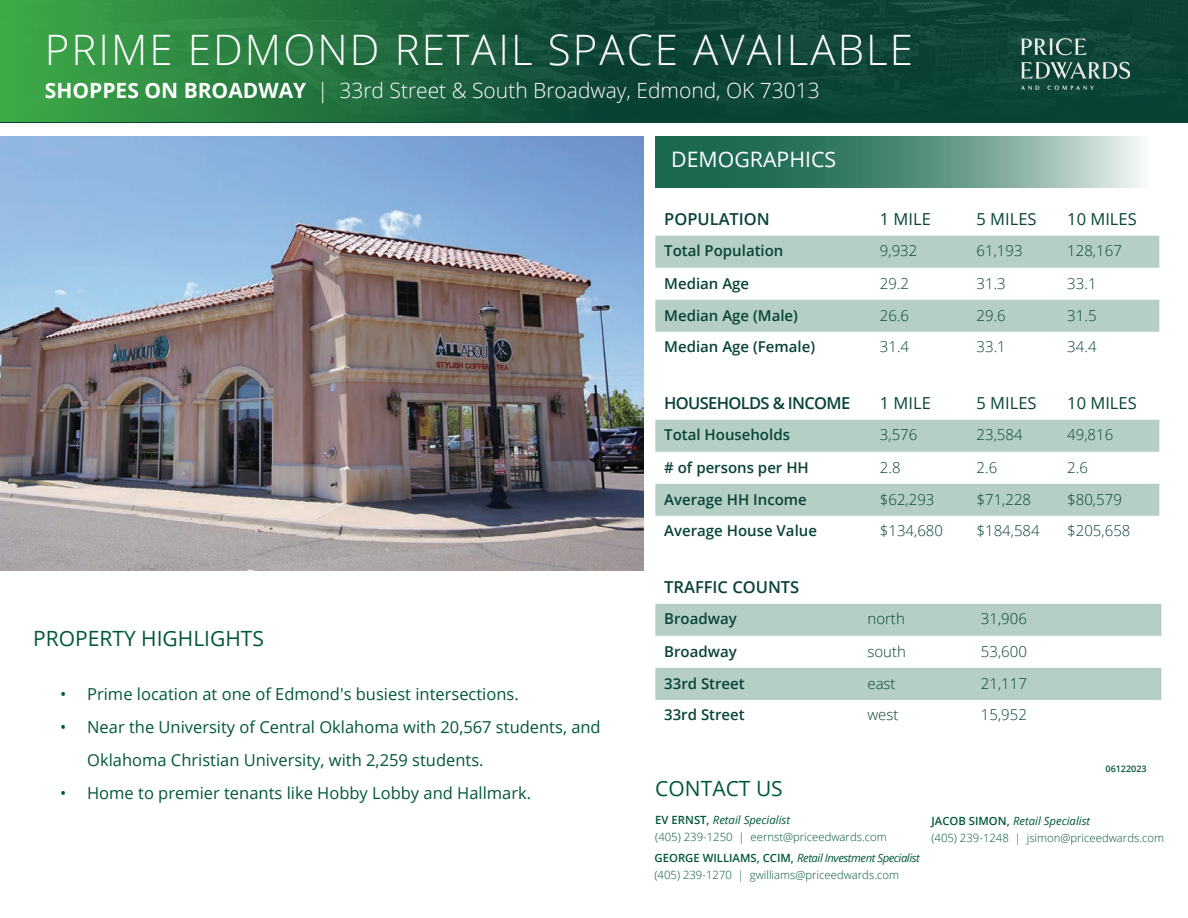
<style>
.page{position:relative;width:1188px;height:918px;background:#fff}
.page>*{position:absolute;margin:0;border:0;box-sizing:border-box;transform-origin:0 0}
.t1{font:300 42px "Open Sans";letter-spacing:.05em;color:#fff}
.t2{font:21.3px "Open Sans";color:#fff}
.t3{font:300 21px "Open Sans";color:#fff}
.t4{font:21px "Open Sans";color:#00573c}
.t5{font:16.5px/33px "Open Sans";color:#00573c}
.t6{font:16.5px "Open Sans";color:#084336}
.t7{font:600 16.5px "Open Sans";color:#084336}
.t8{font:600 16.5px "Open Sans";letter-spacing:-.04em;color:#084336}
.t9{font:300 15px "Open Sans";color:#084336}
.t10{font:600 15px "Open Sans";color:#084336}
.t11{font:300 11.25px/17px "Open Sans";color:#00573c}
.t12{font:600 9px "Open Sans";color:#00573c}
.s1{font-weight:700}
.s2{font-weight:600}
.s3{font-weight:400;font-style:italic}
</style>
<div class="page">
<img style="left:594px;top:0;width:594px;height:122px">
<div style="left:0;top:0;width:594px;height:122px;background:linear-gradient(to right,#3fac48,#0f4639)"></div>
<svg style="left:655px;top:136px;width:487px;height:52px;background:#5e9483"></svg>
<svg style="left:655px;top:236px;width:504px;height:96px;fill:#b5cfc7"></svg>
<img style="left:1021px;top:39px;width:109px;height:50px">
<svg style="left:655px;top:420px;width:504px;height:96px;fill:#b5cfc7"></svg>
<svg style="left:655px;top:604px;width:506px;height:96px;fill:#b5cfc7"></svg>
<img style="left:0;top:136px;width:644px;height:434px">
<h1 class="t1" style="left:45px;top:21px;width:870px">PRIME EDMOND RETAIL SPACE AVAILABLE</h1>
<h3 class="t3" style="left:45px;top:76px;width:776px"><span class="s1">SHOPPES ON BROADWAY</span> | 33rd Street &amp; South Broadway, Edmond, OK 73013</h3>
<h2 class="t2" style="left:671px;top:145px;width:166px">DEMOGRAPHICS</h2>
<h3 class="t7" style="left:664px;top:207px;width:107px">POPULATION</h3>
<h3 class="t6" style="left:880px;top:207px;width:52px">1 MILE</h3>
<h3 class="t6" style="left:977px;top:207px;width:62px">5 MILES</h3>
<h3 class="t6" style="left:1067px;top:207px;width:71px">10 MILES</h3>
<h3 class="t10" style="left:664px;top:240px;width:121px">Total Population</h3>
<h3 class="t9" style="left:880px;top:240px;width:39px">9,932</h3>
<h3 class="t9" style="left:977px;top:240px;width:48px">61,193</h3>
<h3 class="t9" style="left:1067px;top:240px;width:56px">128,167</h3>
<h3 class="t10" style="left:664px;top:273px;width:87px">Median Age</h3>
<h3 class="t9" style="left:880px;top:273px;width:31px">29.2</h3>
<h3 class="t9" style="left:977px;top:273px;width:31px">31.3</h3>
<h3 class="t9" style="left:1067px;top:273px;width:31px">33.1</h3>
<h3 class="t10" style="left:664px;top:305px;width:135px">Median Age (Male)</h3>
<h3 class="t9" style="left:880px;top:305px;width:31px">26.6</h3>
<h3 class="t9" style="left:977px;top:305px;width:31px">29.6</h3>
<h3 class="t9" style="left:1067px;top:305px;width:31px">31.5</h3>
<h3 class="t10" style="left:664px;top:336px;width:152px">Median Age (Female)</h3>
<h3 class="t9" style="left:880px;top:336px;width:31px">31.4</h3>
<h3 class="t9" style="left:977px;top:336px;width:31px">33.1</h3>
<h3 class="t9" style="left:1067px;top:336px;width:31px">34.4</h3>
<h3 class="t4" style="left:33px;top:624px;width:232px">PROPERTY HIGHLIGHTS</h3>
<h3 class="t5" style="left:60px;top:677px;width:460px">• Prime location at one of Edmond's busiest intersections.</h3>
<h3 class="t5" style="left:87px;top:710px;width:515px;text-indent:-27px">• Near the University of Central Oklahoma with 20,567 students, and<br>Oklahoma Christian University, with 2,259 students.</h3>
<h3 class="t5" style="left:60px;top:776px;width:473px">• Home to premier tenants like Hobby Lobby and Hallmark.</h3>
<h3 class="t8" style="left:664px;top:391px;width:188px">HOUSEHOLDS &amp; INCOME</h3>
<h3 class="t6" style="left:880px;top:391px;width:52px">1 MILE</h3>
<h3 class="t6" style="left:977px;top:391px;width:62px">5 MILES</h3>
<h3 class="t6" style="left:1067px;top:391px;width:71px">10 MILES</h3>
<h3 class="t10" style="left:664px;top:424px;width:127px">Total Households</h3>
<h3 class="t9" style="left:880px;top:424px;width:39px">3,576</h3>
<h3 class="t9" style="left:977px;top:424px;width:48px">23,584</h3>
<h3 class="t9" style="left:1067px;top:424px;width:48px">49,816</h3>
<h3 class="t10" style="left:664px;top:457px;width:146px"># of persons per HH</h3>
<h3 class="t9" style="left:880px;top:457px;width:22px">2.8</h3>
<h3 class="t9" style="left:977px;top:457px;width:22px">2.6</h3>
<h3 class="t9" style="left:1067px;top:457px;width:22px">2.6</h3>
<h3 class="t10" style="left:664px;top:489px;width:144px">Average HH Income</h3>
<h3 class="t9" style="left:880px;top:489px;width:56px">$62,293</h3>
<h3 class="t9" style="left:977px;top:489px;width:56px">$71,228</h3>
<h3 class="t9" style="left:1067px;top:489px;width:56px">$80,579</h3>
<h3 class="t10" style="left:664px;top:520px;width:154px">Average House Value</h3>
<h3 class="t9" style="left:880px;top:520px;width:65px">$134,680</h3>
<h3 class="t9" style="left:977px;top:520px;width:65px">$184,584</h3>
<h3 class="t9" style="left:1067px;top:520px;width:65px">$205,658</h3>
<h3 class="t7" style="left:664px;top:575px;width:137px">TRAFFIC COUNTS</h3>
<h3 class="t10" style="left:664px;top:609px;width:74px">Broadway</h3>
<h3 class="t9" style="left:868px;top:609px;width:39px">north</h3>
<h3 class="t9" style="left:981px;top:609px;width:48px">31,906</h3>
<h3 class="t10" style="left:664px;top:642px;width:74px">Broadway</h3>
<h3 class="t9" style="left:867px;top:642px;width:40px">south</h3>
<h3 class="t9" style="left:981px;top:642px;width:48px">53,600</h3>
<h3 class="t10" style="left:664px;top:673px;width:82px">33rd Street</h3>
<h3 class="t9" style="left:867px;top:673px;width:30px">east</h3>
<h3 class="t9" style="left:981px;top:673px;width:48px">21,117</h3>
<h3 class="t10" style="left:664px;top:705px;width:82px">33rd Street</h3>
<h3 class="t9" style="left:867px;top:705px;width:33px">west</h3>
<h3 class="t9" style="left:981px;top:705px;width:48px">15,952</h3>
<h3 class="t4" style="left:655px;top:774px;width:129px">CONTACT US</h3>
<p class="t12" style="left:1106px;top:763px;width:43px">06122023</p>
<p class="t11" style="left:655px;top:811px;width:233px"><span class="s2">EV ERNST,</span> <span class="s3">Retail Specialist<br></span>(405) 239-1250 | eernst@priceedwards.com</p>
<p class="t11" style="left:932px;top:813px;width:234px"><span class="s2">JACOB SIMON,</span> <span class="s3">Retail Specialist<br></span>(405) 239-1248 | jsimon@priceedwards.com</p>
<p class="t11" style="left:655px;top:849px;width:267px"><span class="s2">GEORGE WILLIAMS, CCIM,</span> <span class="s3">Retail Investment Specialist </span>(405) 239-1270 | gwilliams@priceedwards.com</p>
</div>
